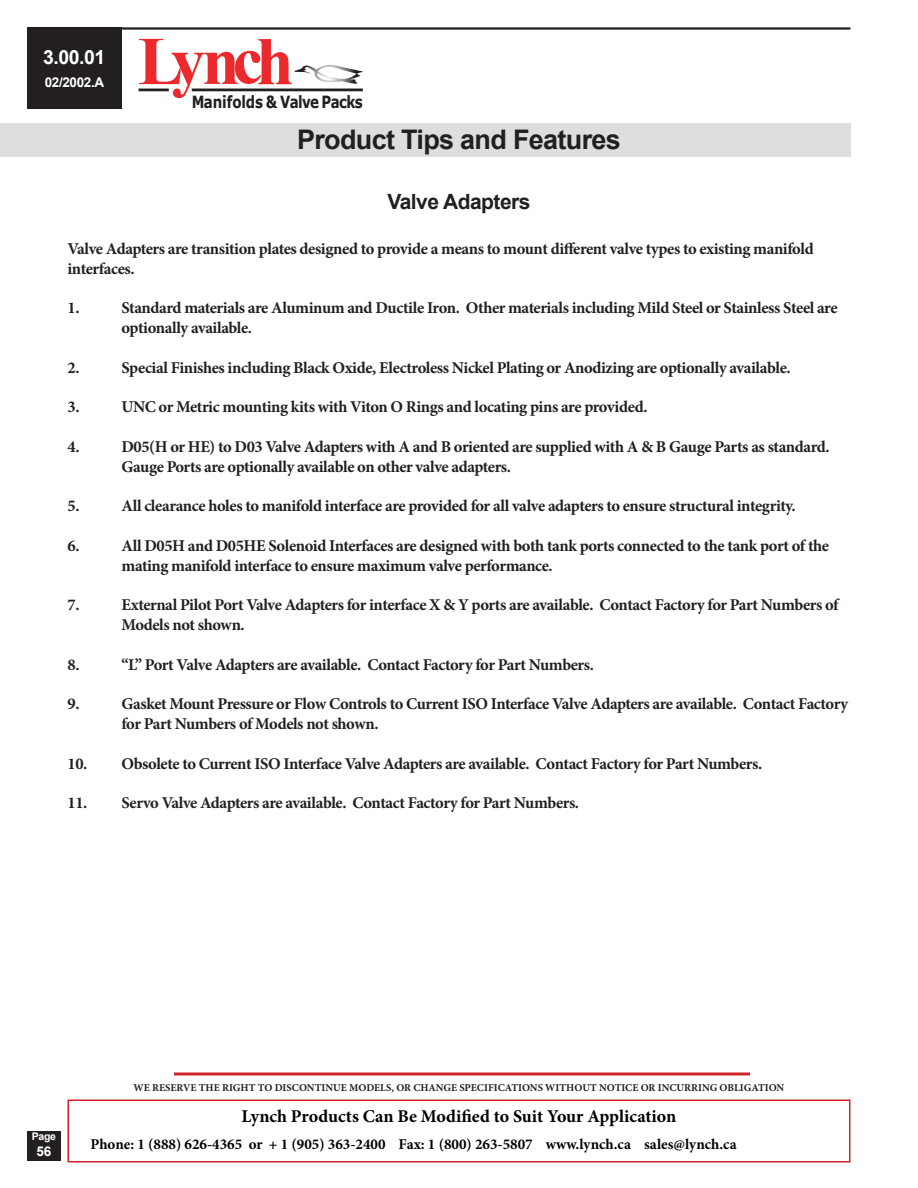
<style>
.page{position:relative;width:918px;height:1188px;background:#fff}
.page>*{position:absolute;margin:0;border:0;box-sizing:border-box;transform-origin:0 0}
.t1{font:700 27px "Arial";letter-spacing:-.025em;color:#231f20}
.t2{font:700 21px "Arial";letter-spacing:-.025em;color:#231f20}
.t3{font:700 19.5px "Arial";color:#fff}
.t4{font:700 18px "Minion Pro";color:#000}
.t5{font:700 16.8px "Verdana";letter-spacing:-.045em;color:#231f20;scale:.8 1}
.t6{font:700 16.5px/19.8px "Minion Pro";letter-spacing:-.025em;color:#231f20}
.t7{font:700 15px "Minion Pro";color:#000}
.t8{font:700 13.5px "Arial";letter-spacing:-.025em;color:#fff}
.t9{font:700 10.5px "Minion Pro";color:#231f20}
.t10{font:700 10.5px "Arial";color:#fff}
</style>
<div class="page">
<hr style="left:68px;top:27px;width:782px;height:3px;background:#231f20">
<div style="left:0;top:124px;width:850px;height:33px;background:#dddee0"></div>
<div style="left:27px;top:1131px;width:34px;height:30px;background:#231f20"></div>
<svg style="left:139px;top:39px;width:224px;height:59px"></svg>
<svg style="left:174px;top:1072px;width:576px;height:4px;background:#dc595f"></svg>
<div style="left:68px;top:1100px;width:782px;height:62px;border:2px solid #d1232a"></div>
<div style="left:27px;top:27px;width:95px;height:82px;background:#231f20"></div>
<p class="t3" style="left:43px;top:45px;width:64px">3.00.01</p>
<p class="t8" style="left:45px;top:73px;width:61px">02/2002.A</p>
<p class="t5" style="left:192px;top:92px;width:215px">Manifolds &amp; Valve Packs</p>
<h1 class="t1" style="left:297px;top:121px;width:325px">Product Tips and Features</h1>
<p class="t2" style="left:388px;top:187px;width:144px">Valve Adapters</p>
<p class="t6" style="left:68px;top:238px;width:748px">Valve Adapters are transition plates designed to provide a means to mount different valve types to existing manifold interfaces.</p>
<p class="t6" style="left:68px;top:298px;width:14px">1.</p>
<p class="t6" style="left:122px;top:298px;width:718px">Standard materials are Aluminum and Ductile Iron. Other materials including Mild Steel or Stainless Steel are optionally available.</p>
<p class="t6" style="left:68px;top:357px;width:14px">2.</p>
<p class="t6" style="left:122px;top:357px;width:671px">Special Finishes including Black Oxide, Electroless Nickel Plating or Anodizing are optionally available.</p>
<p class="t6" style="left:68px;top:397px;width:14px">3.</p>
<p class="t6" style="left:122px;top:397px;width:528px">UNC or Metric mounting kits with Viton O Rings and locating pins are provided.</p>
<p class="t6" style="left:68px;top:436px;width:14px">4.</p>
<p class="t6" style="left:122px;top:436px;width:710px">D05(H or HE) to D03 Valve Adapters with A and B oriented are supplied with A &amp; B Gauge Parts as standard.<br>Gauge Ports are optionally available on other valve adapters.</p>
<p class="t6" style="left:68px;top:496px;width:14px">5.</p>
<p class="t6" style="left:122px;top:496px;width:676px">All clearance holes to manifold interface are provided for all valve adapters to ensure structural integrity.</p>
<p class="t6" style="left:68px;top:535px;width:14px">6.</p>
<p class="t6" style="left:122px;top:535px;width:709px">All D05H and D05HE Solenoid Interfaces are designed with both tank ports connected to the tank port of the mating manifold interface to ensure maximum valve performance.</p>
<p class="t6" style="left:68px;top:595px;width:14px">7.</p>
<p class="t6" style="left:122px;top:595px;width:719px">External Pilot Port Valve Adapters for interface X &amp; Y ports are available. Contact Factory for Part Numbers of<br>Models not shown.</p>
<p class="t6" style="left:68px;top:654px;width:14px">8.</p>
<p class="t6" style="left:122px;top:654px;width:474px">“L” Port Valve Adapters are available. Contact Factory for Part Numbers.</p>
<p class="t6" style="left:68px;top:694px;width:14px">9.</p>
<p class="t6" style="left:122px;top:694px;width:728px">Gasket Mount Pressure or Flow Controls to Current ISO Interface Valve Adapters are available. Contact Factory for Part Numbers of Models not shown.</p>
<p class="t6" style="left:68px;top:753px;width:696px">10. Obsolete to Current ISO Interface Valve Adapters are available. Contact Factory for Part Numbers.</p>
<p class="t6" style="left:68px;top:793px;width:513px">11. Servo Valve Adapters are available. Contact Factory for Part Numbers.</p>
<p class="t10" style="left:32px;top:1129px;width:26px">Page</p>
<p class="t8" style="left:37px;top:1143px;width:16px">56</p>
<p class="t9" style="left:134px;top:1081px;width:652px">WE RESERVE THE RIGHT TO DISCONTINUE MODELS, OR CHANGE SPECIFICATIONS WITHOUT NOTICE OR INCURRING OBLIGATION</p>
<p class="t4" style="left:242px;top:1103px;width:436px">Lynch Products Can Be Modified to Suit Your Application</p>
<p class="t7" style="left:91px;top:1134px;width:648px">Phone: 1 (888) 626-4365 or + 1 (905) 363-2400 Fax: 1 (800) 263-5807 www.lynch.ca sales@lynch.ca</p>
</div>
